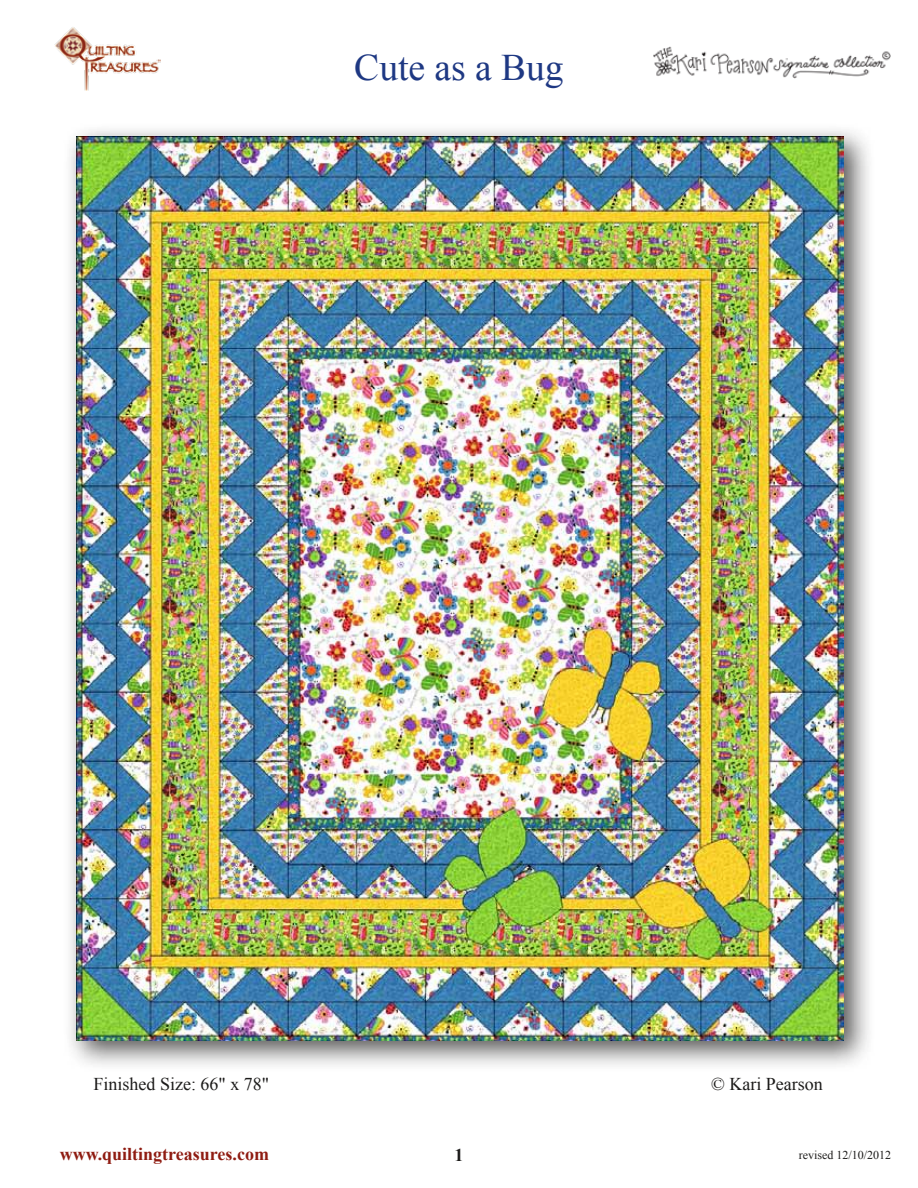
<style>
.page{position:relative;width:918px;height:1188px;background:#fff}
.page>*{position:absolute;margin:0;border:0;box-sizing:border-box;transform-origin:0 0}
.t1{font:37.5px "Times New Roman";color:#1e3883}
.t2{font:18px "Times New Roman";color:#1c1b1a}
.t3{font:700 18px "Times New Roman";color:#8f1c12}
.t4{font:700 18px "Times New Roman";color:#1c1b1a}
.t5{font:12px "Times New Roman";color:#1c1b1a}
</style>
<div class="page">
<img style="left:54px;top:27px;width:106px;height:64px">
<img style="left:653px;top:46px;width:238px;height:33px">
<div style="left:63px;top:123px;width:812px;height:949px;background:#1c1b1a;opacity:.75"></div>
<img style="left:76px;top:136px;width:767px;height:904px">
<h1 class="t1" style="left:354px;top:42px;width:211px">Cute as a Bug</h1>
<p class="t2" style="left:94px;top:1072px;width:177px">Finished Size: 66" x 78"</p>
<p class="t2" style="left:711px;top:1072px;width:113px">© Kari Pearson</p>
<p class="t3" style="left:60px;top:1141px;width:211px">www.quiltingtreasures.com</p>
<p class="t4" style="left:454px;top:1142px;width:10px">1</p>
<p class="t5" style="left:799px;top:1147px;width:94px">revised 12/10/2012</p>
</div>
